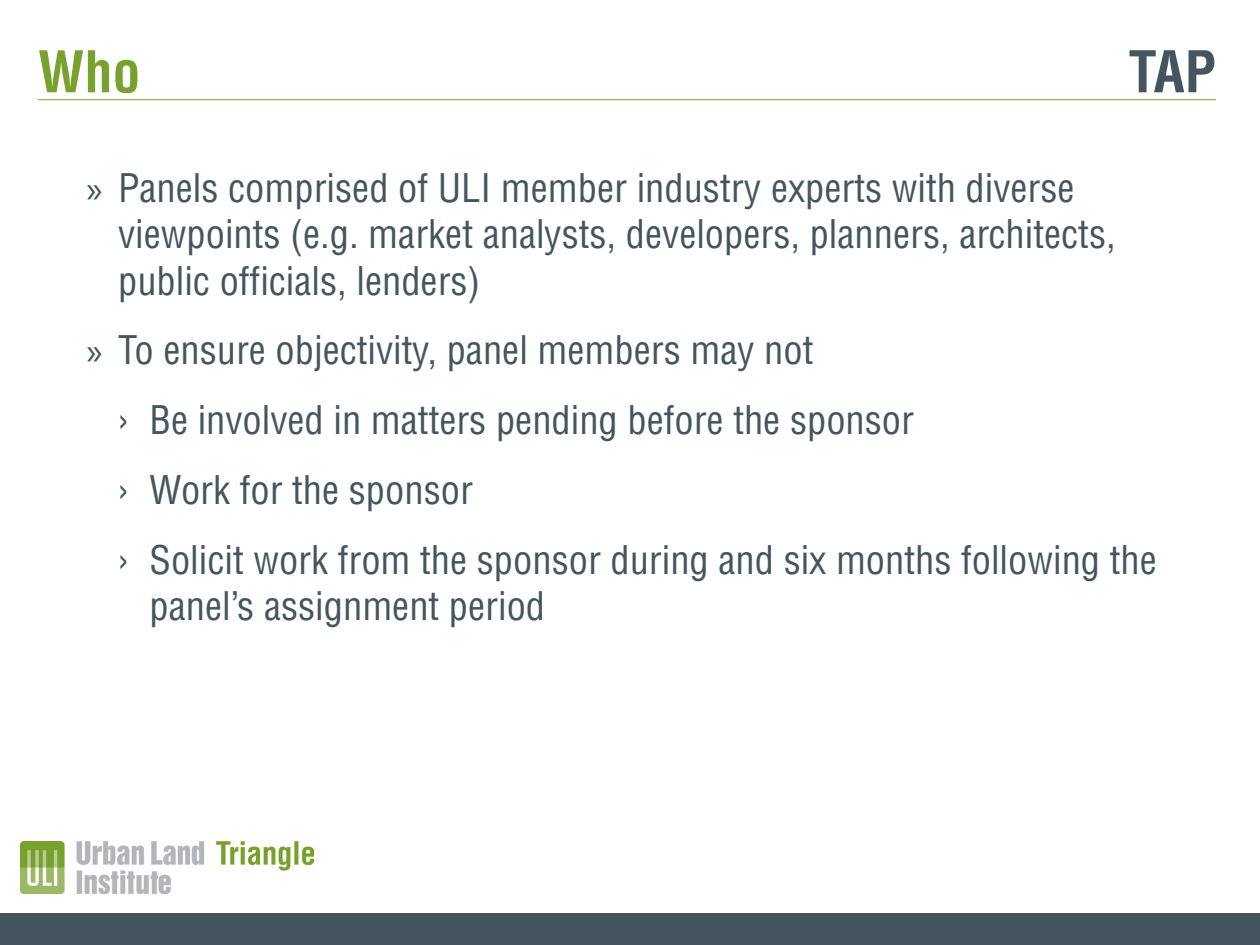
<style>
.page{position:relative;width:1260px;height:945px;background:#fff}
.page>*{position:absolute;margin:0;border:0;box-sizing:border-box;transform-origin:0 0}
.Section_Header{font:700 condensed 56.18px "Helvetica";color:#45555f}
.Section_Header-2{font:700 condensed 56px "Helvetica";color:#78a22d}
.t1{font:condensed 38.5px/46.2px "Helvetica";color:#45555f}
.s1{font-family:"Myriad Pro";font-stretch:normal}
</style>
<div class="page">
<hr style="left:38px;top:99px;width:1178px;height:1px;background:#78a22d">
<div style="left:0;top:914px;width:1260px;height:31px;background:#45555f"></div>
<img style="left:20px;top:841px;width:293px;height:53px">
<p class="Section_Header-2" style="left:38px;top:37px;width:104px">Who</p>
<p class="Section_Header" style="left:1129px;top:37px;width:89px">TAP</p>
<p class="t1" style="left:118px;top:165px;width:999px;text-indent:-32px"><span class="s1">»</span> Panels comprised of ULI member industry experts with diverse viewpoints (e.g. market analysts, developers, planners, architects, public officials, lenders)</p>
<p class="t1" style="left:87px;top:327px;width:728px"><span class="s1">»</span> To ensure objectivity, panel members may not</p>
<p class="t1" style="left:118px;top:397px;width:797px">› Be involved in matters pending before the sponsor</p>
<p class="t1" style="left:118px;top:467px;width:356px">› Work for the sponsor</p>
<p class="t1" style="left:150px;top:536px;width:1009px;text-indent:-32px">› Solicit work from the sponsor during and six months following the panel’s assignment period</p>
</div>
